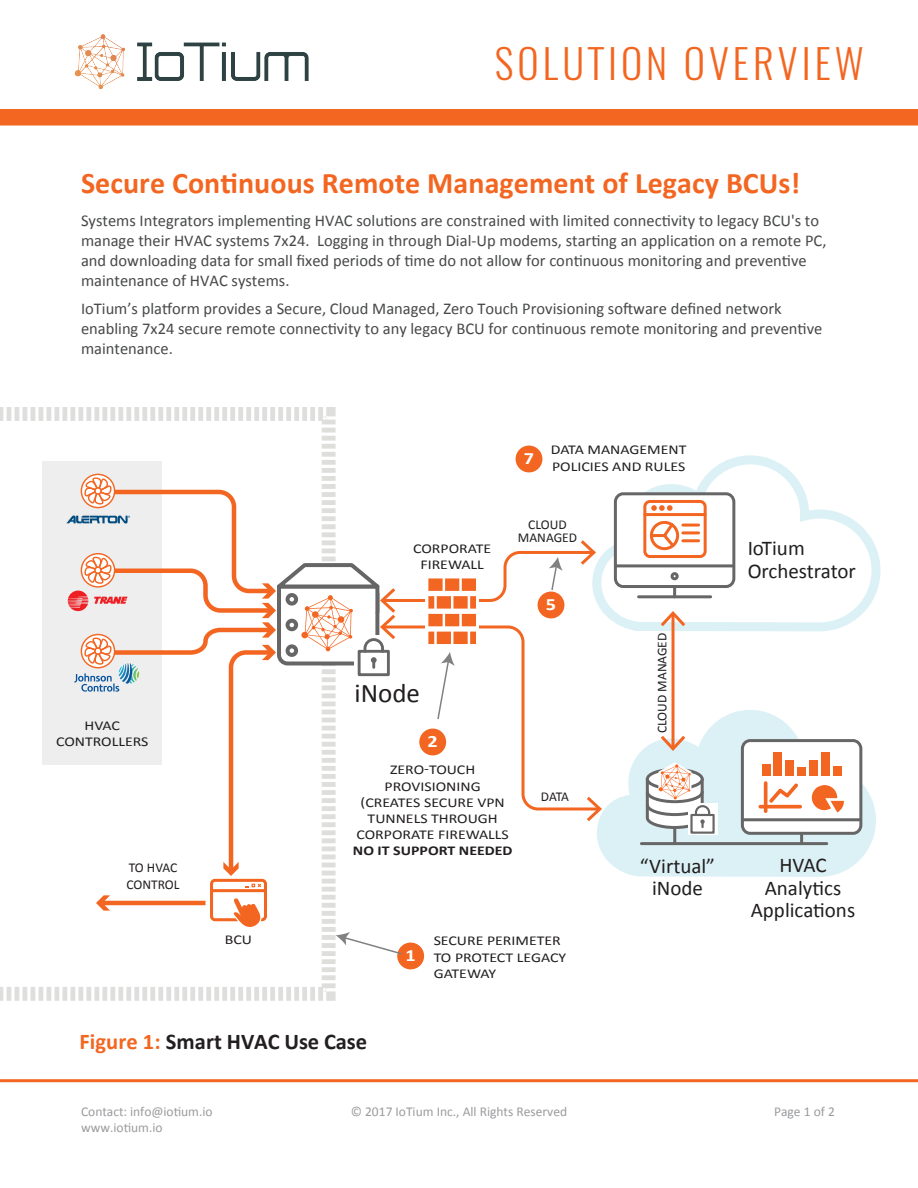
<style>
.page{position:relative;width:918px;height:1188px;background:#fff}
.page>*{position:absolute;margin:0;border:0;box-sizing:border-box;transform-origin:0 0}
.t1{font:300 40.5px "Oswald";letter-spacing:.1em;color:#f36621}
.t2{font:700 30px "Calibri";letter-spacing:.005em;color:#f36621}
.t3{font:27px "Calibri";color:#211e1e}
.t4{font:700 22.5px "Calibri";letter-spacing:.005em;color:#231f20}
.t5{font:21px/22.5px "Calibri";color:#211e1e;text-align:center}
.t6{font:700 17.25px "Calibri";color:#fff;scale:1.17 1}
.t7{font:16.5px/19.8px "Calibri";color:#474849}
.t8{font:13.5px/16.2px "Calibri";color:#211e1e;text-align:center;scale:1.17 1}
.t9{font:13.5px/16.2px "Calibri";color:#999b9e}
.t10{font:13.5px/13.5px "Calibri";color:#211e1e;text-align:center}
.t11{font:700 13.5px "Calibri";color:#211e1e;scale:1.17 1}
.s1{color:#f36621}
</style>
<div class="page">
<svg style="left:602px;top:455px;width:279px;height:176px"></svg>
<svg style="left:602px;top:710px;width:274px;height:167px;fill:#dbf1f5"></svg>
<div style="left:0;top:109px;width:918px;height:17px;background:#f36621"></div>
<hr style="left:0;top:1079px;width:918px;height:3px;background:#f36621">
<img style="left:74px;top:34px;width:235px;height:55px">
<div style="left:615px;top:494px;width:119px;height:93px;background:#fff;border-radius:8px"></div>
<div style="left:614px;top:492px;width:121px;height:96px;border:3px solid #676666;border-radius:8px"></div>
<hr style="left:639px;top:595px;width:72px;height:3px;background:#676666">
<svg style="left:673px;top:587px;width:3px;height:8px"></svg>
<div style="left:671px;top:572px;width:8px;height:8px;border:3px solid #676666;border-radius:50%"></div>
<hr style="left:615px;top:564px;width:119px;height:3px;background:#676666">
<div style="left:643px;top:500px;width:64px;height:58px;border:3px solid #f36621;border-radius:5px"></div>
<hr style="left:645px;top:513px;width:60px;height:3px;background:#f36621">
<svg style="left:651px;top:505px;width:22px;height:6px"></svg>
<div style="left:650px;top:521px;width:29px;height:29px;border:3px solid #f36621;border-radius:50%"></div>
<svg style="left:661px;top:521px;width:16px;height:29px"></svg>
<hr style="left:651px;top:534px;width:14px;height:3px;background:#f36621">
<hr style="left:683px;top:524px;width:16px;height:3px;background:#f36621">
<hr style="left:683px;top:531px;width:16px;height:3px;background:#f36621">
<hr style="left:683px;top:539px;width:16px;height:3px;background:#f36621">
<hr style="left:641px;top:842px;width:186px;height:3px;background:#676666">
<hr style="left:673px;top:827px;width:3px;height:17px;background:#676666">
<div style="left:742px;top:741px;width:119px;height:92px;background:#fff;border-radius:8px"></div>
<div style="left:741px;top:739px;width:121px;height:96px;border:3px solid #676666;border-radius:8px"></div>
<svg style="left:800px;top:833px;width:3px;height:9px"></svg>
<hr style="left:742px;top:818px;width:119px;height:3px;background:#676666">
<svg style="left:812px;top:785px;width:32px;height:27px"></svg>
<div style="left:762px;top:764px;width:8px;height:12px;background:#f36621"></div>
<div style="left:774px;top:752px;width:8px;height:24px;background:#f36621"></div>
<div style="left:786px;top:760px;width:8px;height:16px;background:#f36621"></div>
<div style="left:798px;top:768px;width:8px;height:8px;background:#f36621"></div>
<div style="left:809px;top:760px;width:9px;height:16px;background:#f36621"></div>
<div style="left:821px;top:752px;width:9px;height:24px;background:#f36621"></div>
<div style="left:833px;top:766px;width:8px;height:10px;background:#f36621"></div>
<svg style="left:759px;top:781px;width:43px;height:32px"></svg>
<div style="left:688px;top:803px;width:29px;height:32px;background:#fff"></div>
<div style="left:690px;top:814px;width:25px;height:20px;border:2px solid #676666"></div>
<svg style="left:644px;top:762px;width:67px;height:68px"></svg>
<hr style="left:672px;top:614px;width:3px;height:134px;background:#f36621">
<svg style="left:661px;top:611px;width:24px;height:15px"></svg>
<svg style="left:661px;top:736px;width:24px;height:15px"></svg>
<svg style="left:0;top:407px;width:602px;height:594px"></svg>
<h1 class="t1" style="left:495px;top:37px;width:370px">SOLUTION OVERVIEW</h1>
<h2 class="t2" style="left:81px;top:164px;width:721px">Secure Continuous Remote Management of Legacy BCUs!</h2>
<p class="t7" style="left:81px;top:210px;width:747px">Systems Integrators implementing HVAC solutions are constrained with limited connectivity to legacy BCU's to manage their HVAC systems 7x24. Logging in through Dial-Up modems, starting an application on a remote PC, and downloading data for small fixed periods of time do not allow for continuous monitoring and preventive maintenance of HVAC systems.</p>
<p class="t7" style="left:81px;top:298px;width:743px">IoTium’s platform provides a Secure, Cloud Managed, Zero Touch Provisioning software defined network enabling 7x24 secure remote connectivity to any legacy BCU for continuous remote monitoring and preventive maintenance.</p>
<p class="t8" style="left:56px;top:717px;width:80px">HVAC<br>CONTROLLERS</p>
<p class="t10" style="left:126px;top:859px;width:55px;line-height:16.2px;text-align:left">TO HVAC<br>CONTROL</p>
<p class="t8" style="left:413px;top:540px;width:68px">CORPORATE<br>FIREWALL</p>
<h3 class="t3" style="left:355px;top:677px;width:67px">iNode</h3>
<p class="t6" style="left:428px;top:731px;width:10px">2</p>
<p class="t6" style="left:524px;top:448px;width:10px">7</p>
<p class="t8" style="left:551px;top:441px;width:117px;text-align:left">DATA MANAGEMENT<br>POLICIES AND RULES</p>
<p class="t10" style="left:518px;top:517px;width:61px">CLOUD<br>MANAGED</p>
<p class="t6" style="left:546px;top:594px;width:10px">5</p>
<p class="t10" style="left:655px;top:733px;width:102px;rotate:-90deg">CLOUD MANAGED</p>
<p class="t8" style="left:357px;top:761px;width:132px">ZERO-TOUCH<br>PROVISIONING (CREATES SECURE VPN<br>TUNNELS THROUGH<br>CORPORATE FIREWALLS</p>
<p class="t11" style="left:353px;top:843px;width:138px">NO IT SUPPORT NEEDED</p>
<p class="t10" style="left:541px;top:789px;width:30px">DATA</p>
<p class="t5" style="left:748px;top:536px;width:110px;text-align:left">IoTium<br>Orchestrator</p>
<p class="t8" style="left:225px;top:931px;width:25px">BCU</p>
<p class="t8" style="left:434px;top:932px;width:115px;text-align:left">SECURE PERIMETER<br>TO PROTECT LEGACY<br>GATEWAY</p>
<p class="t6" style="left:406px;top:945px;width:10px">1</p>
<p class="t5" style="left:640px;top:853px;width:77px">“Virtual” iNode</p>
<p class="t5" style="left:751px;top:853px;width:106px">HVAC<br>Analytics<br>Applications</p>
<h3 class="t4" style="left:80px;top:1028px;width:289px"><span class="s1">Figure 1:</span> Smart HVAC Use Case</h3>
<p class="t9" style="left:81px;top:1102px;width:133px">Contact: info@iotium.io www.iotium.io</p>
<p class="t9" style="left:774px;top:1102px;width:62px">Page 1 of 2</p>
<p class="t9" style="left:351px;top:1102px;width:218px">© 2017 IoTium Inc., All Rights Reserved</p>
</div>
